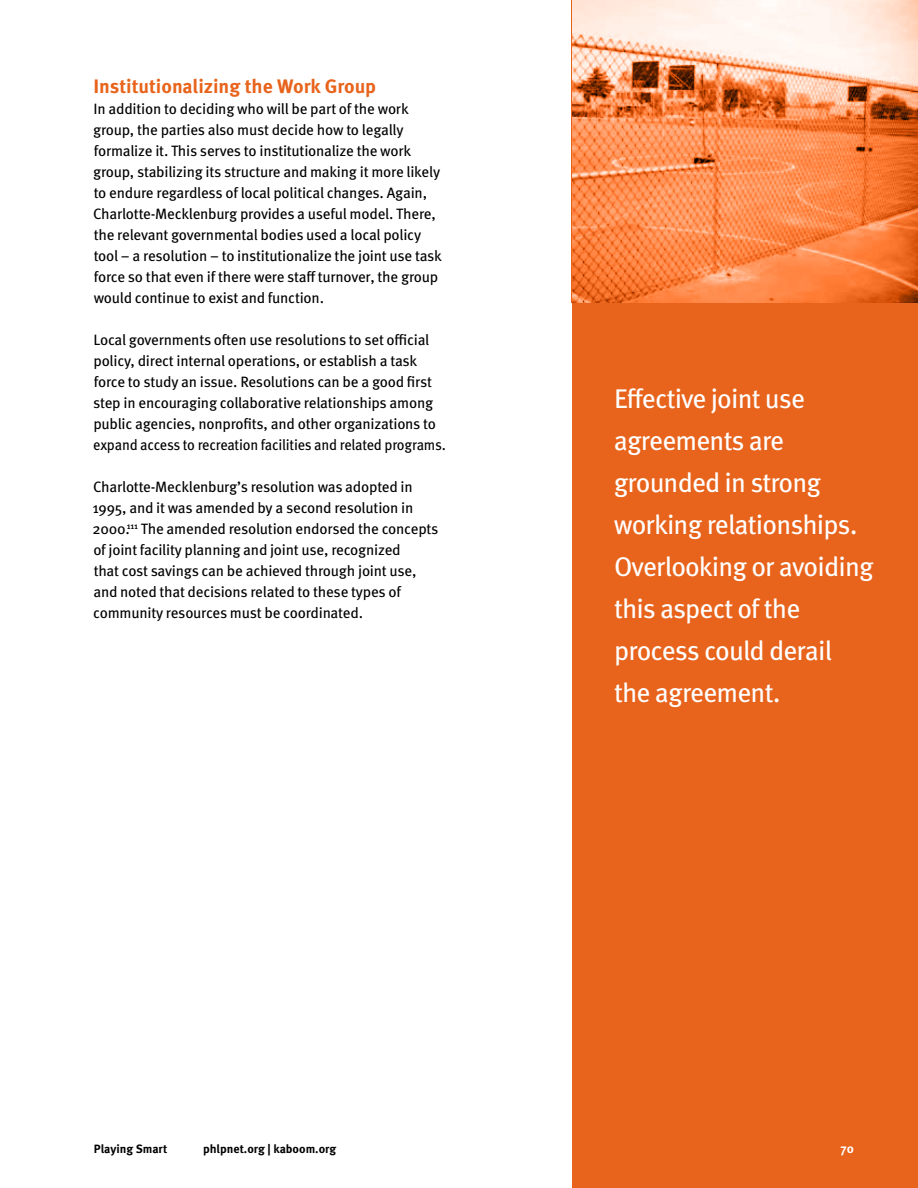
<style>
.page{position:relative;width:918px;height:1188px;background:#fff}
.page>*{position:absolute;margin:0;border:0;box-sizing:border-box;transform-origin:0 0}
.t1{font:27px/42px "Meta OT";letter-spacing:-.03em;color:#fff}
.t2{font:700 19.5px "Meta OT";color:#e8631b}
.t3{font:15px/21px "Meta OT";letter-spacing:-.015em;color:#000}
.t4{font:700 12.75px "Meta OT";color:#fff}
.t5{font:700 12px "Meta OT";color:#000}
</style>
<div class="page">
<div style="left:572px;top:0;width:346px;height:1188px;background:#e8631b"></div>
<svg style="left:572px;top:0;width:346px;height:303px;background:#f59a68"></svg>
<h2 class="t2" style="left:93px;top:74px;width:284px">Institutionalizing the Work Group</h2>
<p class="t3" style="left:93px;top:98px;width:350px">In addition to deciding who will be part of the work group, the parties also must decide how to legally formalize it. This serves to institutionalize the work group, stabilizing its structure and making it more likely to endure regardless of local political changes. Again, Charlotte-Mecklenburg provides a useful model. There, the relevant governmental bodies used a local policy tool – a resolution – to institutionalize the joint use task force so that even if there were staff turnover, the group would continue to exist and function.</p>
<p class="t3" style="left:93px;top:329px;width:354px">Local governments often use resolutions to set official policy, direct internal operations, or establish a task force to study an issue. Resolutions can be a good first step in encouraging collaborative relationships among public agencies, nonprofits, and other organizations to expand access to recreation facilities and related programs.</p>
<p class="t3" style="left:92px;top:476px;width:348px">Charlotte-Mecklenburg’s resolution was adopted in 1995, and it was amended by a second resolution in 2000.<sup>111</sup> The amended resolution endorsed the concepts of joint facility planning and joint use, recognized<br>that cost savings can be achieved through joint use, and noted that decisions related to these types of community resources must be coordinated.</p>
<h1 class="t1" style="left:614px;top:378px;width:262px">Effective joint use agreements are grounded in strong working relationships.<br>Overlooking or avoiding this aspect of the process could derail the agreement.</h1>
<p class="t5" style="left:94px;top:1141px;width:75px">Playing Smart</p>
<p class="t5" style="left:203px;top:1141px;width:134px">phlpnet.org | kaboom.org</p>
<p class="t4" style="left:841px;top:1140px;width:15px">70</p>
</div>
